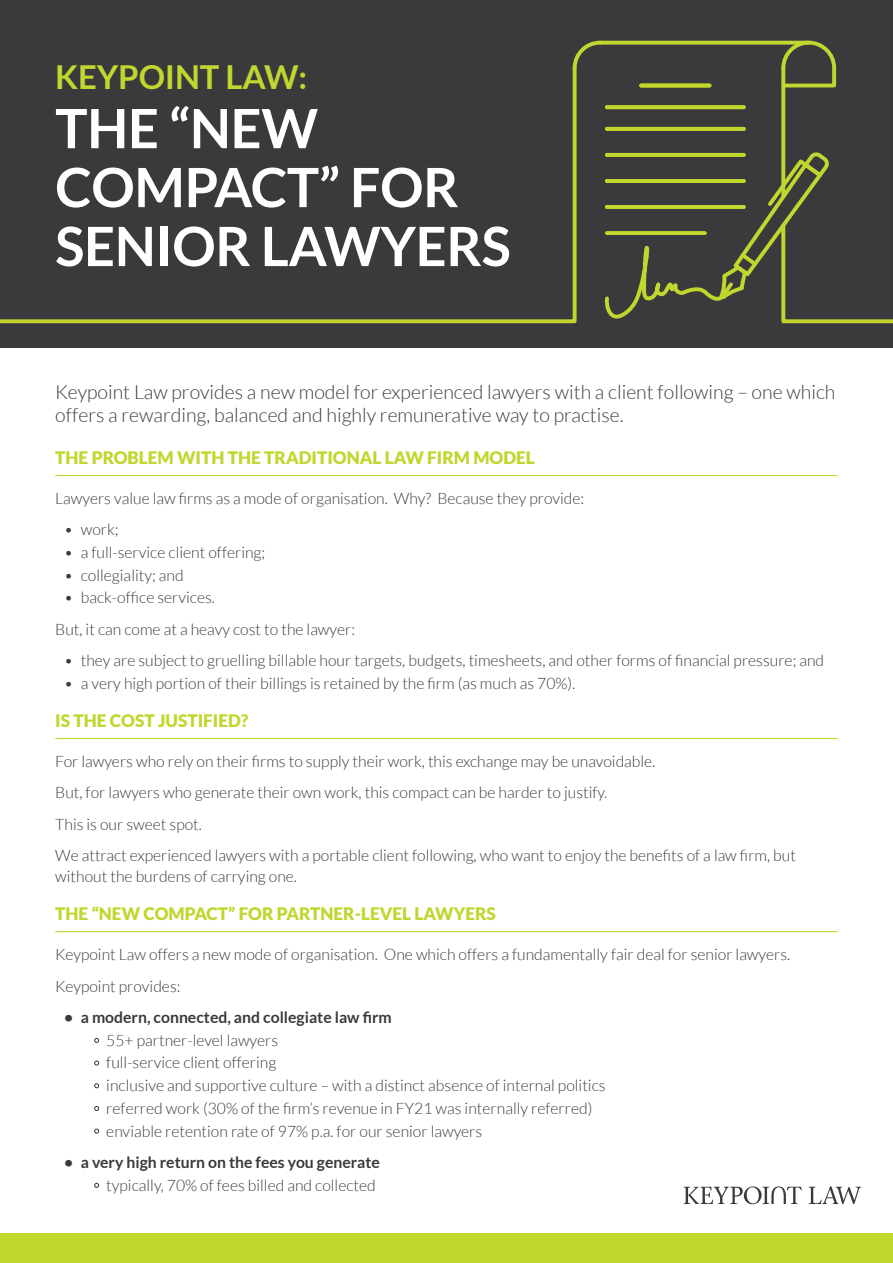
<style>
.page{position:relative;width:893px;height:1263px;background:#fff}
.page>*{position:absolute;margin:0;border:0;box-sizing:border-box;transform-origin:0 0}
.t1{font:700 54.15px/58.9px "Lato";letter-spacing:-.005em;color:#fff}
.t2{font:700 33px "Lato";letter-spacing:-.005em;color:#c1d62e}
.t3{font:300 19.5px/23.2px "Lato";color:#3a3a3c}
.t4{font:900 17.25px "Lato";color:#c1d62e}
.t5{font:300 15.75px/31.5px "Lato";color:#3a3a3c}
.t6{font:700 15.75px "Lato";color:#3a3a3c}
</style>
<div class="page">
<div style="left:0;top:0;width:893px;height:348px;background:#3a3a3c"></div>
<div style="left:0;top:1233px;width:893px;height:30px;background:#c1d62e"></div>
<svg style="left:94px;top:1038px;width:5px;height:5px"></svg>
<svg style="left:94px;top:1061px;width:5px;height:4px"></svg>
<svg style="left:94px;top:1083px;width:5px;height:5px"></svg>
<svg style="left:94px;top:1106px;width:5px;height:5px"></svg>
<svg style="left:94px;top:1129px;width:5px;height:4px"></svg>
<svg style="left:94px;top:1183px;width:5px;height:5px"></svg>
<hr style="left:55px;top:475px;width:783px;height:1px;background:#c1d62e">
<hr style="left:55px;top:738px;width:783px;height:1px;background:#c1d62e">
<hr style="left:55px;top:931px;width:783px;height:1px;background:#c1d62e">
<svg style="left:684px;top:1186px;width:177px;height:18px"></svg>
<svg style="left:0;top:319px;width:571px;height:5px;background:#a3b330"></svg>
<svg style="left:571px;top:40px;width:322px;height:284px"></svg>
<h2 class="t2" style="left:55px;top:58px;width:253px">KEYPOINT LAW:</h2>
<h1 class="t1" style="left:55px;top:98px;width:457px">THE “NEW<br>COMPACT” FOR<br>SENIOR LAWYERS</h1>
<p class="t3" style="left:55px;top:380px;width:782px">Keypoint Law provides a new model for experienced lawyers with a client following – one which offers a rewarding, balanced and highly remunerative way to practise.</p>
<p class="t4" style="left:55px;top:447px;width:481px">THE PROBLEM WITH THE TRADITIONAL LAW FIRM MODEL</p>
<p class="t5" style="left:55px;top:482px;width:531px">Lawyers value law firms as a mode of organisation. Why? Because they provide:</p>
<p class="t5" style="left:64px;top:514px;width:56px">• work;</p>
<p class="t5" style="left:64px;top:537px;width:203px">• a full-service client offering;</p>
<p class="t5" style="left:64px;top:559px;width:121px">• collegiality; and</p>
<p class="t5" style="left:55px;top:582px;width:301px;text-indent:9px">• back-office services.<br>But, it can come at a heavy cost to the lawyer:</p>
<p class="t5" style="left:64px;top:645px;width:761px">• they are subject to gruelling billable hour targets, budgets, timesheets, and other forms of financial pressure; and</p>
<p class="t5" style="left:64px;top:668px;width:513px">• a very high portion of their billings is retained by the firm (as much as 70%).</p>
<p class="t4" style="left:55px;top:710px;width:195px">IS THE COST JUSTIFIED?</p>
<p class="t5" style="left:55px;top:745px;width:742px">For lawyers who rely on their firms to supply their work, this exchange may be unavoidable.<br>But, for lawyers who generate their own work, this compact can be harder to justify.<br>This is our sweet spot.<br>We attract experienced lawyers with a portable client following, who want to enjoy the benefits of a law firm, but</p>
<p class="t5" style="left:55px;top:861px;width:243px">without the burdens of carrying one.</p>
<p class="t4" style="left:55px;top:903px;width:442px">THE “NEW COMPACT” FOR PARTNER-LEVEL LAWYERS</p>
<p class="t5" style="left:55px;top:939px;width:736px">Keypoint Law offers a new mode of organisation. One which offers a fundamentally fair deal for senior lawyers.<br>Keypoint provides:</p>
<p class="t6" style="left:64px;top:1008px;width:329px">• a modern, connected, and collegiate law firm</p>
<p class="t5" style="left:106px;top:1029px;width:501px;line-height:22.6px">55+ partner-level lawyers<br>full-service client offering<br>inclusive and supportive culture – with a distinct absence of internal politics referred work (30% of the firm’s revenue in FY21 was internally referred) enviable retention rate of 97% p.a. for our senior lawyers</p>
<p class="t6" style="left:64px;top:1153px;width:317px">• a very high return on the fees you generate</p>
<p class="t5" style="left:106px;top:1169px;width:271px">typically, 70% of fees billed and collected</p>
</div>
